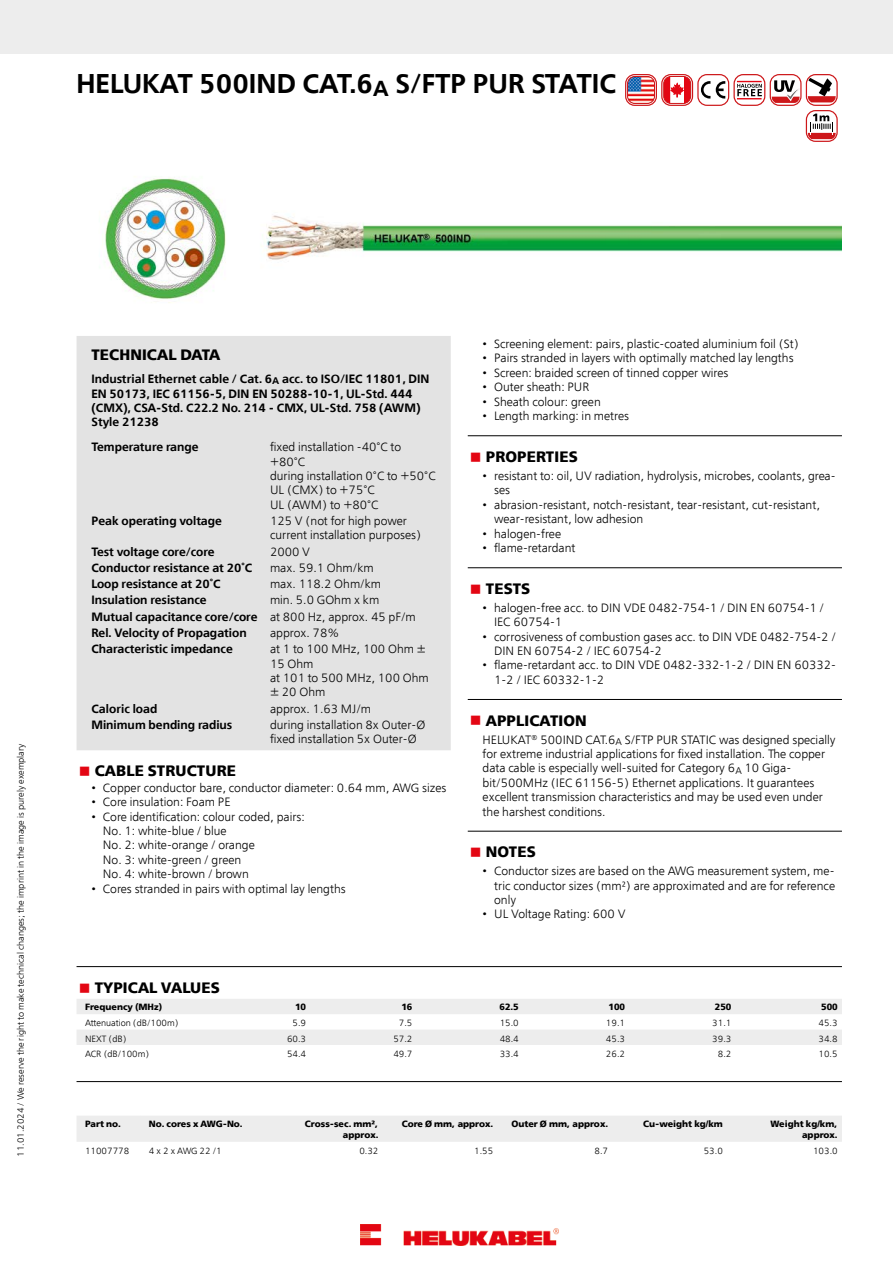
<style>
.page{position:relative;width:893px;height:1263px;background:#fff}
.page>*{position:absolute;margin:0;border:0;box-sizing:border-box;transform-origin:0 0}
.t1{font:600 27px "Free Set";color:#000}
.t2{font:700 15px "Free Set";letter-spacing:.01em;color:#000}
.t3{font:300 12px/14.4px "Free Set";color:#000}
.t4{font:600 12px/14.4px "Free Set";color:#000}
.t5{font:300 9px "Free Set";color:#000}
.t6{font:700 9px/10.8px "Free Set";color:#000;text-align:right}
.t7{font:300 9px "Free Set";letter-spacing:.235em;color:#000}
.s1{font-weight:300}
.s2{color:#e30613}
</style>
<div class="page">
<div style="left:77px;top:336px;width:374px;height:414px;background:#e3e3e3"></div>
<hr style="left:468px;top:435px;width:374px;height:1px;background:#000">
<hr style="left:468px;top:567px;width:374px;height:1px;background:#000">
<hr style="left:468px;top:699px;width:374px;height:1px;background:#000">
<hr style="left:468px;top:831px;width:374px;height:1px;background:#000">
<hr style="left:77px;top:966px;width:765px;height:1px;background:#000">
<hr style="left:77px;top:1081px;width:765px;height:1px;background:#000">
<div style="left:77px;top:1116px;width:765px;height:26px;background:#ededed"></div>
<div style="left:0;top:0;width:893px;height:53px;background:#ededed"></div>
<div style="left:625px;top:74px;width:32px;height:32px;border:1px solid #cd171a;border-radius:9px"></div>
<img style="left:628px;top:76px;width:26px;height:27px">
<div style="left:627px;top:76px;width:28px;height:28px;border:1px solid #cd171a;border-radius:7px"></div>
<div style="left:661px;top:74px;width:32px;height:32px;border:1px solid #cd171a;border-radius:9px"></div>
<svg style="left:664px;top:76px;width:27px;height:27px"></svg>
<div style="left:663px;top:76px;width:28px;height:28px;border:1px solid #cd171a;border-radius:7px"></div>
<div style="left:697px;top:74px;width:32px;height:32px;border:1px solid #cd171a;border-radius:9px"></div>
<svg style="left:701px;top:81px;width:24px;height:18px"></svg>
<div style="left:733px;top:74px;width:32px;height:32px;border:1px solid #cd171a;border-radius:9px"></div>
<svg style="left:737px;top:81px;width:25px;height:18px"></svg>
<div style="left:770px;top:74px;width:31px;height:32px;border:1px solid #cd171a;border-radius:9px"></div>
<svg style="left:771px;top:77px;width:29px;height:28px"></svg>
<div style="left:806px;top:74px;width:32px;height:32px;border:1px solid #cd171a;border-radius:9px"></div>
<svg style="left:808px;top:78px;width:28px;height:24px"></svg>
<div style="left:806px;top:110px;width:32px;height:32px;border:1px solid #cd171a;border-radius:9px"></div>
<svg style="left:808px;top:114px;width:28px;height:25px"></svg>
<img style="left:105px;top:178px;width:737px;height:125px">
<img style="left:360px;top:1225px;width:198px;height:21px">
<svg style="left:77px;top:999px;width:765px;height:46px"></svg>
<h1 class="t1" style="left:77px;top:66px;width:541px">HELUKAT 500IND CAT.6<sub>A</sub> S/FTP PUR STATIC</h1>
<p class="t5" style="left:15px;top:1157px;width:415px;rotate:-90deg">11.01.2024 / We reserve the right to make technical changes; the imprint in the image is purely exemplary</p>
<p class="t2" style="left:91px;top:345px;width:130px">TECHNICAL DATA</p>
<p class="t4" style="left:91px;top:372px;width:340px">Industrial Ethernet cable / Cat. 6<sub>A</sub> acc. to ISO/IEC 11801, DIN EN 50173, IEC 61156-5, DIN EN 50288-10-1, UL-Std. 444 (CMX), CSA-Std. C22.2 No. 214 - CMX, UL-Std. 758 (AWM)<br>Style 21238</p>
<p class="t4" style="left:91px;top:440px;width:109px">Temperature range</p>
<p class="t3" style="left:270px;top:440px;width:167px">fixed installation -40°C to +80°C<br>during installation 0°C to +50°C<br>UL (CMX) to +75°C<br>UL (AWM) to +80°C</p>
<p class="t4" style="left:91px;top:513px;width:132px">Peak operating voltage</p>
<p class="t3" style="left:270px;top:513px;width:153px">125 V (not for high power current installation purposes)</p>
<p class="t4" style="left:91px;top:544px;width:125px">Test voltage core/core</p>
<p class="t3" style="left:270px;top:544px;width:42px">2000 V</p>
<p class="t4" style="left:91px;top:560px;width:163px">Conductor resistance at 20°C</p>
<p class="t3" style="left:270px;top:560px;width:105px">max. 59.1 Ohm/km</p>
<p class="t4" style="left:91px;top:577px;width:131px">Loop resistance at 20°C</p>
<p class="t3" style="left:270px;top:577px;width:113px">max. 118.2 Ohm/km</p>
<p class="t4" style="left:91px;top:593px;width:117px">Insulation resistance</p>
<p class="t4" style="left:91px;top:592px;width:326px;line-height:16.2px;text-indent:179px"><span class="s1">min. 5.0 GOhm x km<br></span>Mutual capacitance core/core <span class="s1">at 800 Hz, approx. 45 pF/m<br></span>Rel. Velocity of Propagation</p>
<p class="t3" style="left:270px;top:625px;width:71px">approx. 78%</p>
<p class="t4" style="left:91px;top:642px;width:143px">Characteristic impedance</p>
<p class="t3" style="left:270px;top:642px;width:160px">at 1 to 100 MHz, 100 Ohm ±<br>15 Ohm<br>at 101 to 500 MHz, 100 Ohm ± 20 Ohm</p>
<p class="t4" style="left:91px;top:701px;width:67px">Caloric load</p>
<p class="t3" style="left:270px;top:701px;width:103px">approx. 1.63 MJ/m</p>
<p class="t4" style="left:91px;top:717px;width:142px">Minimum bending radius</p>
<p class="t3" style="left:270px;top:717px;width:157px">during installation 8x Outer-Ø fixed installation 5x Outer-Ø</p>
<p class="t2" style="left:79px;top:761px;width:159px"><span class="s2">■</span> CABLE STRUCTURE</p>
<p class="t3" style="left:91px;top:780px;width:357px">• Copper conductor bare, conductor diameter: 0.64 mm, AWG sizes</p>
<p class="t3" style="left:91px;top:794px;width:141px">• Core insulation: Foam PE</p>
<p class="t3" style="left:103px;top:809px;width:203px;text-indent:-11px">• Core identification: colour coded, pairs:<br>No. 1: white-blue / blue<br>No. 2: white-orange / orange<br>No. 3: white-green / green<br>No. 4: white-brown / brown</p>
<p class="t3" style="left:91px;top:881px;width:256px">• Cores stranded in pairs with optimal lay lengths</p>
<p class="t3" style="left:483px;top:336px;width:318px">• Screening element: pairs, plastic-coated aluminium foil (St)</p>
<p class="t3" style="left:483px;top:351px;width:313px">• Pairs stranded in layers with optimally matched lay lengths</p>
<p class="t3" style="left:483px;top:365px;width:247px">• Screen: braided screen of tinned copper wires</p>
<p class="t3" style="left:483px;top:380px;width:109px">• Outer sheath: PUR</p>
<p class="t3" style="left:483px;top:394px;width:120px">• Sheath colour: green</p>
<p class="t3" style="left:483px;top:409px;width:148px">• Length marking: in metres</p>
<p class="t2" style="left:470px;top:447px;width:109px"><span class="s2">■</span> PROPERTIES</p>
<p class="t3" style="left:494px;top:468px;width:343px;text-indent:-11px">• resistant to: oil, UV radiation, hydrolysis, microbes, coolants, grea&shy;ses</p>
<p class="t3" style="left:494px;top:497px;width:328px;text-indent:-11px">• abrasion-resistant, notch-resistant, tear-resistant, cut-resistant, wear-resistant, low adhesion</p>
<p class="t3" style="left:483px;top:526px;width:80px">• halogen-free</p>
<p class="t3" style="left:483px;top:541px;width:94px">• flame-retardant</p>
<p class="t2" style="left:470px;top:579px;width:62px"><span class="s2">■</span> TESTS</p>
<p class="t3" style="left:494px;top:600px;width:331px;text-indent:-11px">• halogen-free acc. to DIN VDE 0482-754-1 / DIN EN 60754-1 /<br>IEC 60754-1</p>
<p class="t3" style="left:494px;top:629px;width:343px;text-indent:-11px">• corrosiveness of combustion gases acc. to DIN VDE 0482-754-2 /<br>DIN EN 60754-2 / IEC 60754-2</p>
<p class="t3" style="left:494px;top:658px;width:343px;text-indent:-11px">• flame-retardant acc. to DIN VDE 0482-332-1-2 / DIN EN 60332-<br>1-2 / IEC 60332-1-2</p>
<p class="t2" style="left:470px;top:711px;width:118px"><span class="s2">■</span> APPLICATION</p>
<p class="t3" style="left:483px;top:732px;width:355px">HELUKAT<sup>®</sup> 500IND CAT.6<sub>A</sub> S/FTP PUR STATIC was designed specially for extreme industrial applications for fixed installation. The copper data cable is especially well-suited for Category 6<sub>A</sub> 10 Giga&shy;bit/500MHz (IEC 61156-5) Ethernet applications. It guarantees excellent transmission characteristics and may be used even under the harshest conditions.</p>
<p class="t2" style="left:470px;top:842px;width:67px"><span class="s2">■</span> NOTES</p>
<p class="t3" style="left:494px;top:864px;width:342px;text-align:justify;text-indent:-11px">• Conductor sizes are based on the AWG measurement system, me&shy;tric conductor sizes (mm²) are approximated and are for reference only</p>
<p class="t3" style="left:483px;top:907px;width:144px">• UL Voltage Rating: 600 V</p>
<p class="t2" style="left:79px;top:978px;width:143px"><span class="s2">■</span> TYPICAL VALUES</p>
<p class="t6" style="left:85px;top:1001px;width:79px">Frequency (MHz)</p>
<p class="t6" style="left:295px;top:1001px;width:13px">10</p>
<p class="t6" style="left:401px;top:1001px;width:13px">16</p>
<p class="t6" style="left:499px;top:1001px;width:21px">62.5</p>
<p class="t6" style="left:609px;top:1001px;width:18px">100</p>
<p class="t6" style="left:715px;top:1001px;width:18px">250</p>
<p class="t6" style="left:821px;top:1001px;width:18px">500</p>
<p class="t5" style="left:85px;top:1018px;width:95px">Attenuation (dB/100m)</p>
<p class="t5" style="left:293px;top:1018px;width:15px">5.9</p>
<p class="t5" style="left:399px;top:1018px;width:15px">7.5</p>
<p class="t5" style="left:500px;top:1018px;width:21px">15.0</p>
<p class="t5" style="left:606px;top:1018px;width:21px">19.1</p>
<p class="t5" style="left:712px;top:1018px;width:21px">31.1</p>
<p class="t5" style="left:819px;top:1018px;width:21px">45.3</p>
<p class="t5" style="left:85px;top:1033px;width:43px">NEXT (dB)</p>
<p class="t5" style="left:287px;top:1033px;width:21px">60.3</p>
<p class="t5" style="left:393px;top:1033px;width:21px">57.2</p>
<p class="t5" style="left:500px;top:1033px;width:21px">48.4</p>
<p class="t5" style="left:606px;top:1033px;width:21px">45.3</p>
<p class="t5" style="left:712px;top:1033px;width:21px">39.3</p>
<p class="t5" style="left:819px;top:1033px;width:21px">34.8</p>
<p class="t5" style="left:85px;top:1048px;width:66px">ACR (dB/100m)</p>
<p class="t5" style="left:287px;top:1048px;width:21px">54.4</p>
<p class="t5" style="left:393px;top:1048px;width:21px">49.7</p>
<p class="t5" style="left:500px;top:1048px;width:21px">33.4</p>
<p class="t5" style="left:606px;top:1048px;width:21px">26.2</p>
<p class="t5" style="left:718px;top:1048px;width:15px">8.2</p>
<p class="t5" style="left:819px;top:1048px;width:21px">10.5</p>
<p class="t6" style="left:85px;top:1118px;width:37px">Part no.</p>
<p class="t6" style="left:149px;top:1118px;width:95px">No. cores x AWG-No.</p>
<p class="t6" style="left:305px;top:1118px;width:75px">Cross-sec. mm², approx.</p>
<p class="t6" style="left:402px;top:1118px;width:93px">Core Ø mm, approx.</p>
<p class="t6" style="left:511px;top:1118px;width:98px">Outer Ø mm, approx.</p>
<p class="t6" style="left:643px;top:1118px;width:81px">Cu-weight kg/km</p>
<p class="t6" style="left:770px;top:1118px;width:69px">Weight kg/km, approx.</p>
<p class="t5" style="left:85px;top:1145px;width:46px">11007778</p>
<p class="t7" style="left:149px;top:1145px;width:74px">4x2xAWG22/1</p>
<p class="t5" style="left:359px;top:1145px;width:21px">0.32</p>
<p class="t5" style="left:474px;top:1145px;width:21px">1.55</p>
<p class="t5" style="left:594px;top:1145px;width:15px">8.7</p>
<p class="t5" style="left:704px;top:1145px;width:21px">53.0</p>
<p class="t5" style="left:813px;top:1145px;width:26px">103.0</p>
</div>
